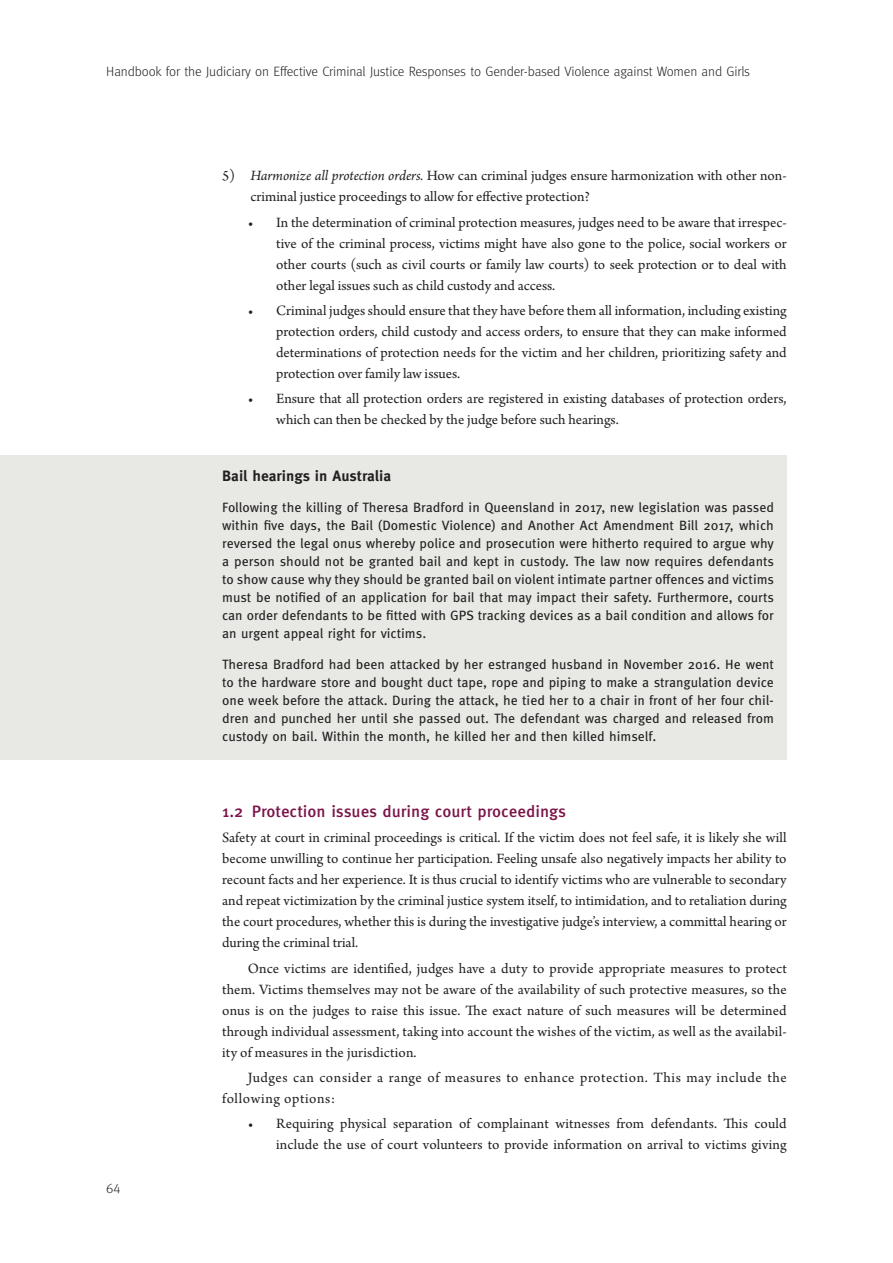
<style>
.page{position:relative;width:893px;height:1263px;background:#fff}
.page>*{position:absolute;margin:0;border:0;box-sizing:border-box;transform-origin:0 0}
.t1{font:500 16.5px "Meta OT";color:#7b1549}
.t2{font:15px/21px "Arno Pro";color:#231f20;text-align:justify}
.t3{font:15px/21px "Arno Pro";letter-spacing:.04em;color:#231f20}
.t4{font:700 15px "Meta OT";letter-spacing:-.005em;color:#231f20}
.t5{font:13.5px/18px "Meta OT";color:#231f20;text-align:justify}
.t6{font:300 13.5px "Meta OT";letter-spacing:-.01em;color:#231f20}
.s1{font-style:italic}
</style>
<div class="page">
<div style="left:0;top:455px;width:787px;height:304px;background:#e8e9e5"></div>
<p class="t6" style="left:106px;top:63px;width:645px">Handbook for the Judiciary on Effective Criminal Justice Responses to Gender-based Violence against Women and Girls</p>
<p class="t2" style="left:250px;top:166px;width:538px;text-indent:-28px">5) <span class="s1">Harmonize all protection orders.</span> How can criminal judges ensure harmonization with other non&shy;criminal justice proceedings to allow for effective protection?</p>
<p class="t2" style="left:276px;top:212px;width:512px;text-indent:-28px">• In the determination of criminal protection measures, judges need to be aware that irrespec&shy;tive of the criminal process, victims might have also gone to the police, social workers or other courts (such as civil courts or family law courts) to seek protection or to deal with other legal issues such as child custody and access.</p>
<p class="t2" style="left:276px;top:301px;width:512px;text-indent:-28px">• Criminal judges should ensure that they have before them all information, including existing protection orders, child custody and access orders, to ensure that they can make informed determinations of protection needs for the victim and her children, prioritizing safety and protection over family law issues.</p>
<p class="t2" style="left:276px;top:389px;width:512px;text-indent:-28px">• Ensure that all protection orders are registered in existing databases of protection orders, which can then be checked by the judge before such hearings.</p>
<p class="t4" style="left:222px;top:467px;width:171px">Bail hearings in Australia</p>
<p class="t5" style="left:222px;top:498px;width:553px">Following the killing of Theresa Bradford in Queensland in 2017, new legislation was passed within five days, the Bail (Domestic Violence) and Another Act Amendment Bill 2017, which reversed the legal onus whereby police and prosecution were hitherto required to argue why a person should not be granted bail and kept in custody. The law now requires defendants to show cause why they should be granted bail on violent intimate partner offences and victims must be notified of an application for bail that may impact their safety. Furthermore, courts can order defendants to be fitted with GPS tracking devices as a bail condition and allows for an urgent appeal right for victims.</p>
<p class="t5" style="left:222px;top:655px;width:553px">Theresa Bradford had been attacked by her estranged husband in November 2016. He went to the hardware store and bought duct tape, rope and piping to make a strangulation device one week before the attack. During the attack, he tied her to a chair in front of her four chil&shy;dren and punched her until she passed out. The defendant was charged and released from custody on bail. Within the month, he killed her and then killed himself.</p>
<p class="t6" style="left:106px;top:1180px;width:16px">64</p>
<p class="t1" style="left:222px;top:801px;width:345px">1.2 Protection issues during court proceedings</p>
<p class="t2" style="left:222px;top:828px;width:566px">Safety at court in criminal proceedings is critical. If the victim does not feel safe, it is likely she will become unwilling to continue her participation. Feeling unsafe also negatively impacts her ability to recount facts and her experience. It is thus crucial to identify victims who are vulnerable to secondary and repeat victimization by the criminal justice system itself, to intimidation, and to retaliation during the court procedures, whether this is during the investigative judge’s interview, a committal hearing or during the criminal trial.</p>
<p class="t2" style="left:222px;top:958px;width:566px;text-indent:26px">Once victims are identified, judges have a duty to provide appropriate measures to protect them. Victims themselves may not be aware of the availability of such protective measures, so the onus is on the judges to raise this issue. The exact nature of such measures will be determined through individual assessment, taking into account the wishes of the victim, as well as the availabil&shy;ity of measures in the jurisdiction.</p>
<p class="t3" style="left:222px;top:1068px;width:566px;text-indent:26px">Judges can consider a range of measures to enhance protection. This may include the following options:</p>
<p class="t2" style="left:248px;top:1114px;width:540px;text-align:right">• Requiring physical separation of complainant witnesses from defendants. This could include the use of court volunteers to provide information on arrival to victims giving</p>
</div>
